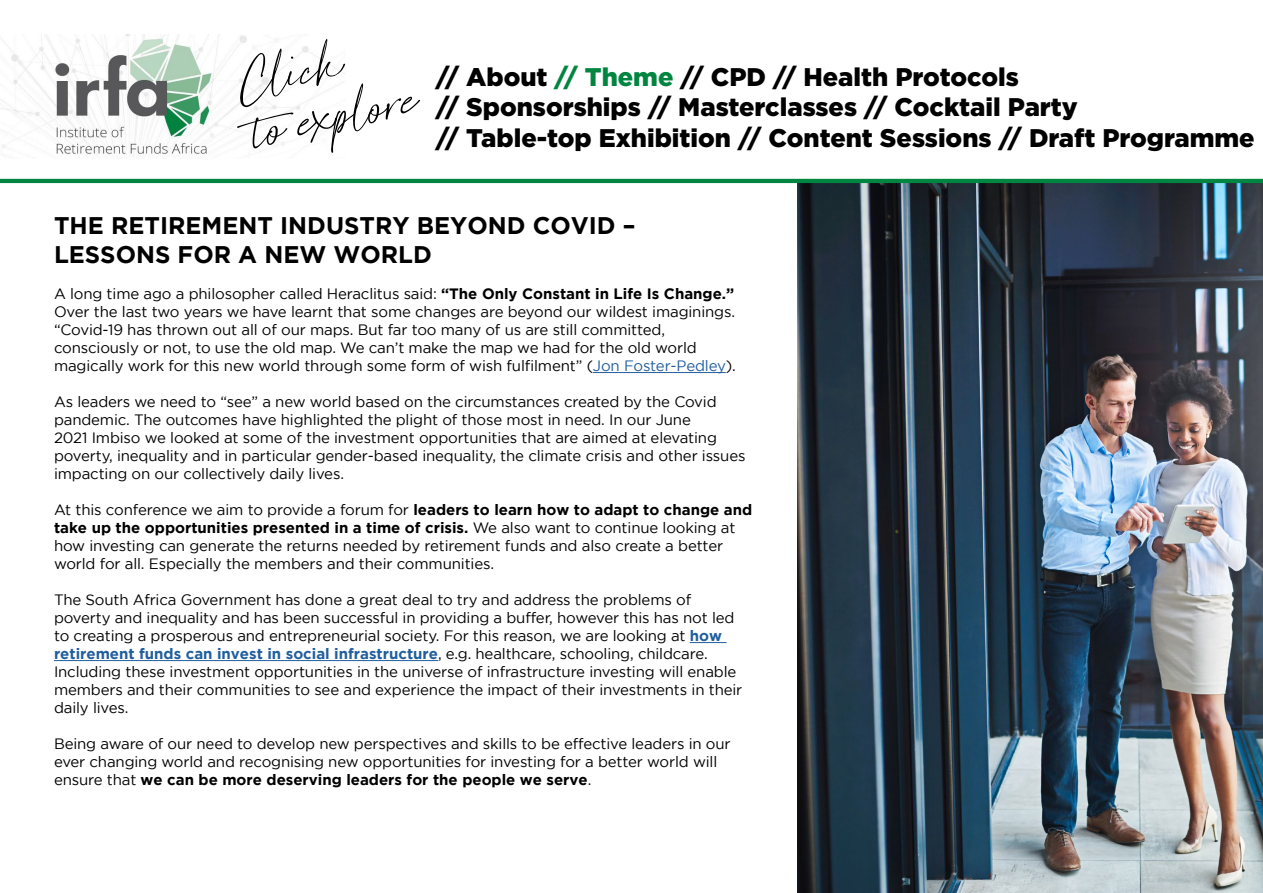
<style>
.page{position:relative;width:1263px;height:893px;background:#fff}
.page>*{position:absolute;margin:0;border:0;box-sizing:border-box;transform-origin:0 0}
.t1{font:66px/51px "Handletters Demo";color:#000}
.t2{font:900 25.5px/30.6px "Gotham";color:#000}
.t3{font:700 24px/28.8px "Gotham";color:#000}
.t4{font:15px/18px "Gotham";letter-spacing:-.01em;color:#000}
.s1{color:#008540}
.s2{font-weight:700}
.s3{color:#215e9e}
.s4{font-weight:700;color:#215e9e}
</style>
<div class="page">
<img style="left:797px;top:183px;width:466px;height:710px">
<img style="left:0;top:34px;width:345px;height:121px">
<hr style="left:0;top:179px;width:1263px;height:4px;background:#008640">
<hr style="left:593px;top:372px;width:133px;height:1px;background:#215e9e">
<hr style="left:690px;top:642px;width:36px;height:1px;background:#215e9e">
<hr style="left:54px;top:660px;width:384px;height:1px;background:#215e9e">
<h1 class="t1" style="left:235px;top:60px;width:171px;rotate:-12deg">Click<br>to explore</h1>
<h2 class="t2" style="left:436px;top:61px;width:820px">// About <span class="s1">// Theme</span> // CPD // Health Protocols<br>// Sponsorships // Masterclasses // Cocktail Party<br>// Table-top Exhibition // Content Sessions // Draft Programme</h2>
<h3 class="t3" style="left:54px;top:210px;width:583px">THE RETIREMENT INDUSTRY BEYOND COVID –<br>LESSONS FOR A NEW WORLD</h3>
<p class="t4" style="left:54px;top:284px;width:683px">A long time ago a philosopher called Heraclitus said: <span class="s2">“The Only Constant in Life Is Change.” </span>Over the last two years we have learnt that some changes are beyond our wildest imaginings. “Covid-19 has thrown out all of our maps. But far too many of us are still committed, consciously or not, to use the old map. We can’t make the map we had for the old world magically work for this new world through some form of wish fulfilment” (<span class="s3">Jon Foster-Pedley</span>).</p>
<p class="t4" style="left:54px;top:392px;width:693px">As leaders we need to “see” a new world based on the circumstances created by the Covid pandemic. The outcomes have highlighted the plight of those most in need. In our June<br>2021 Imbiso we looked at some of the investment opportunities that are aimed at elevating poverty, inequality and in particular gender-based inequality, the climate crisis and other issues impacting on our collectively daily lives.</p>
<p class="t4" style="left:54px;top:500px;width:700px">At this conference we aim to provide a forum for <span class="s2">leaders to learn how to adapt to change and take up the opportunities presented in a time of crisis.</span> We also want to continue looking at how investing can generate the returns needed by retirement funds and also create a better world for all. Especially the members and their communities.</p>
<p class="t4" style="left:54px;top:590px;width:690px">The South Africa Government has done a great deal to try and address the problems of poverty and inequality and has been successful in providing a buffer, however this has not led to creating a prosperous and entrepreneurial society. For this reason, we are looking at <span class="s4">how retirement funds can invest in social infrastructure</span>, e.g. healthcare, schooling, childcare.<br>Including these investment opportunities in the universe of infrastructure investing will enable members and their communities to see and experience the impact of their investments in their daily lives.</p>
<p class="t4" style="left:54px;top:734px;width:678px">Being aware of our need to develop new perspectives and skills to be effective leaders in our ever changing world and recognising new opportunities for investing for a better world will ensure that <span class="s2">we can be more deserving leaders for the people we serve</span>.</p>
</div>
